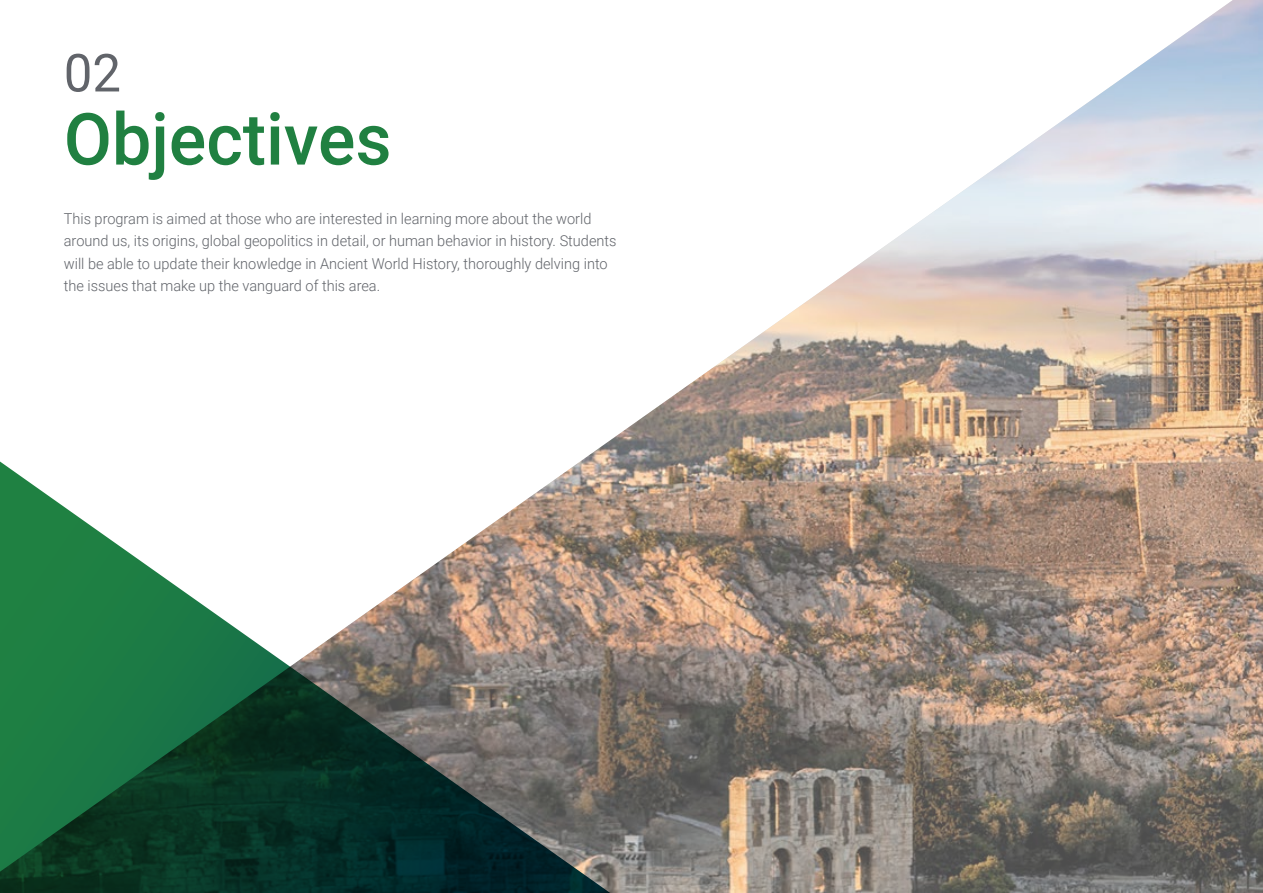
<style>
.page{position:relative;width:1263px;height:893px;background:#fff}
.page>*{position:absolute;margin:0;border:0;box-sizing:border-box;transform-origin:0 0}
.t1{font:500 72px "Roboto";color:#208041}
.t2{font:52.5px "Roboto";color:#61646a}
.t3{font:300 15px/22.5px "Roboto";color:#61646a}
</style>
<div class="page">
<img style="left:602px;top:0;width:661px;height:893px">
<svg style="left:0;top:446px;width:640px;height:447px"></svg>
<h2 class="t2" style="left:64px;top:36px;width:59px">02</h2>
<h1 class="t1" style="left:64px;top:89px;width:329px">Objectives</h1>
<p class="t3" style="left:64px;top:207px;width:554px">This program is aimed at those who are interested in learning more about the world around us, its origins, global geopolitics in detail, or human behavior in history. Students will be able to update their knowledge in Ancient World History, thoroughly delving into the issues that make up the vanguard of this area.</p>
</div>
